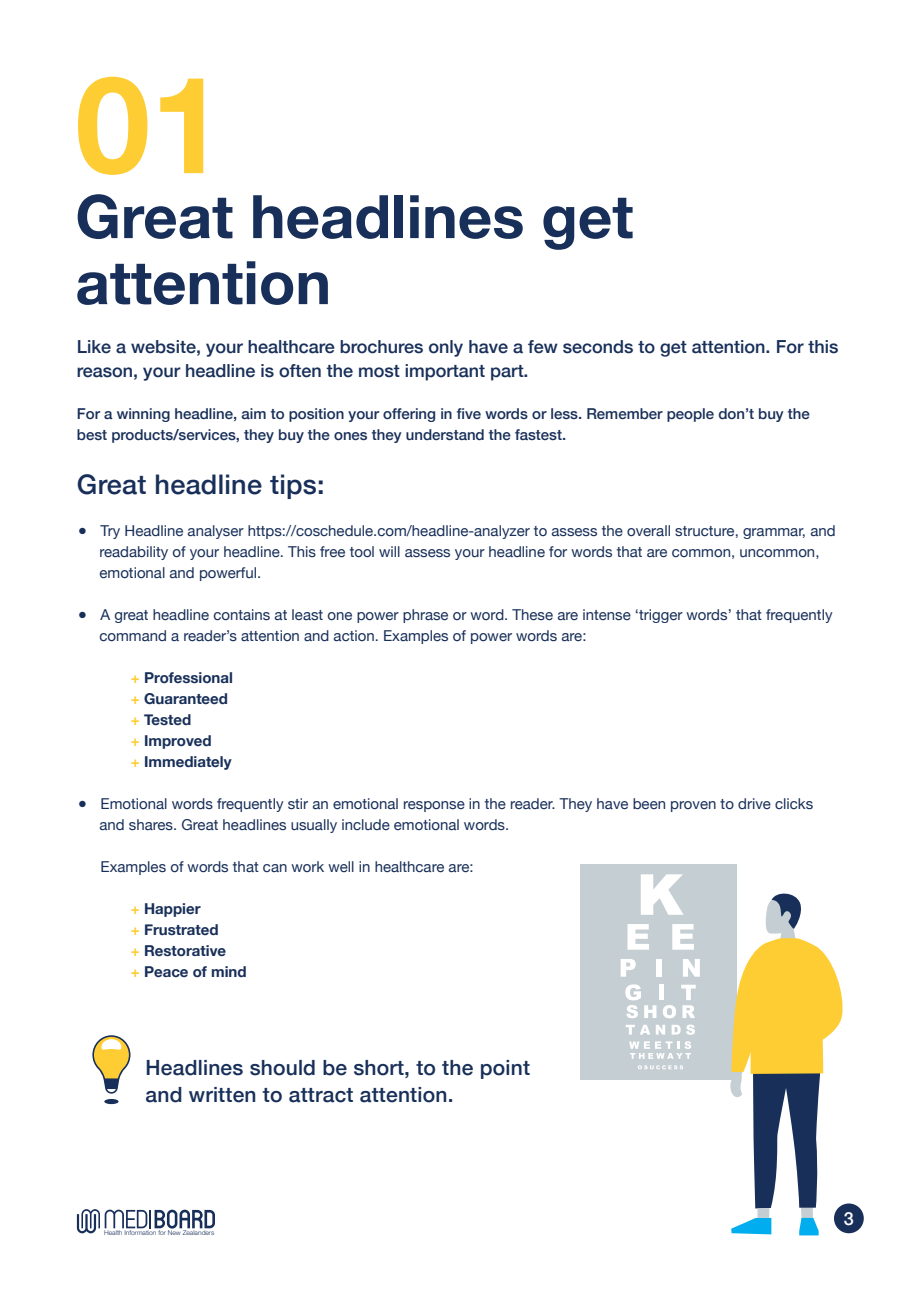
<style>
.page{position:relative;width:919px;height:1289px;background:#fff}
.page>*{position:absolute;margin:0;border:0;box-sizing:border-box;transform-origin:0 0}
.t1{font:700 135px "Helvetica Neue";color:#fecd33}
.t2{font:700 60px/66px "Helvetica Neue";color:#182f59}
.t3{font:500 27px "Helvetica Neue";letter-spacing:.01em;color:#182f59}
.t4{font:500 21px/27px "Helvetica Neue";letter-spacing:.01em;color:#182f59}
.t5{font:500 18px/24px "Helvetica Neue";color:#182f59}
.t6{font:500 18px "Helvetica Neue";color:#fff}
.t7{font:15px/21px "Helvetica Neue";color:#182f59}
.t8{font:500 15px/21px "Helvetica Neue";color:#182f59}
.t9{font:700 15px/21px "Helvetica Neue";color:#182f59}
.t10{font:300 6.6px "Helvetica Neue";color:#182f59}
.s1{font-weight:500}
.s2{color:#fecd33}
</style>
<div class="page">
<div style="left:833px;top:1203px;width:30px;height:30px;background:#182f59;border-radius:50%"></div>
<svg style="left:77px;top:1209px;width:138px;height:24px"></svg>
<svg style="left:92px;top:1035px;width:38px;height:58px"></svg>
<svg style="left:104px;top:1098px;width:14px;height:6px"></svg>
<div style="left:580px;top:864px;width:157px;height:215px;background:#c5ced3"></div>
<svg style="left:640px;top:874px;width:43px;height:40px"></svg>
<svg style="left:627px;top:924px;width:22px;height:25px"></svg>
<svg style="left:672px;top:924px;width:21px;height:25px"></svg>
<svg style="left:620px;top:959px;width:15px;height:17px"></svg>
<div style="left:656px;top:958px;width:5px;height:18px;background:#fff"></div>
<svg style="left:683px;top:959px;width:16px;height:17px"></svg>
<svg style="left:625px;top:1024px;width:40px;height:10px"></svg>
<svg style="left:671px;top:1024px;width:9px;height:10px"></svg>
<svg style="left:686px;top:1024px;width:9px;height:10px"></svg>
<svg style="left:629px;top:1041px;width:62px;height:17px"></svg>
<svg style="left:637px;top:1065px;width:46px;height:4px"></svg>
<svg style="left:625px;top:984px;width:31px;height:34px"></svg>
<hr style="left:659px;top:984px;width:4px;height:16px;background:#fff">
<svg style="left:663px;top:984px;width:32px;height:34px"></svg>
<svg style="left:730px;top:893px;width:115px;height:342px"></svg>
<h1 class="t1" style="left:75px;top:19px;width:152px">01</h1>
<h2 class="t2" style="left:75px;top:185px;width:559px">Great headlines get attention</h2>
<p class="t5" style="left:77px;top:333px;width:763px">Like a website, your healthcare brochures only have a few seconds to get attention. For this reason, your headline is often the most important part.</p>
<p class="t8" style="left:77px;top:402px;width:734px">For a winning headline, aim to position your offering in five words or less. Remember people don’t buy the best products/services, they buy the ones they understand the fastest.</p>
<h3 class="t3" style="left:77px;top:462px;width:249px">Great headline tips:</h3>
<p class="t7" style="left:99px;top:520px;width:737px;text-indent:-22px"><span class="s1">●</span> Try Headline analyser https://coschedule.com/headline-analyzer to assess the overall structure, grammar, and readability of your headline. This free tool will assess your headline for words that are common, uncommon, emotional and powerful.</p>
<p class="t7" style="left:99px;top:604px;width:734px;text-indent:-22px"><span class="s1">●</span> A great headline contains at least one power phrase or word. These are intense ‘trigger words’ that frequently command a reader’s attention and action. Examples of power words are:</p>
<p class="t9" style="left:131px;top:667px;width:104px"><span class="s2">+</span> Professional <span class="s2">+</span> Guaranteed <span class="s2">+</span> Tested<br><span class="s2">+</span> Improved<br><span class="s2">+</span> Immediately</p>
<p class="t7" style="left:99px;top:793px;width:715px;text-indent:-22px"><span class="s1">●</span> Emotional words frequently stir an emotional response in the reader. They have been proven to drive clicks and shares. Great headlines usually include emotional words.</p>
<p class="t7" style="left:101px;top:856px;width:374px">Examples of words that can work well in healthcare are:</p>
<p class="t9" style="left:131px;top:898px;width:117px"><span class="s2">+</span> Happier<br><span class="s2">+</span> Frustrated<br><span class="s2">+</span> Restorative<br><span class="s2">+</span> Peace of mind</p>
<h3 class="t4" style="left:146px;top:1051px;width:386px">Headlines should be short, to the point and written to attract attention.</h3>
<p class="t10" style="left:104px;top:1228px;width:112px">Health Information for New Zealanders</p>
<p class="t6" style="left:843px;top:1203px;width:12px">3</p>
</div>
